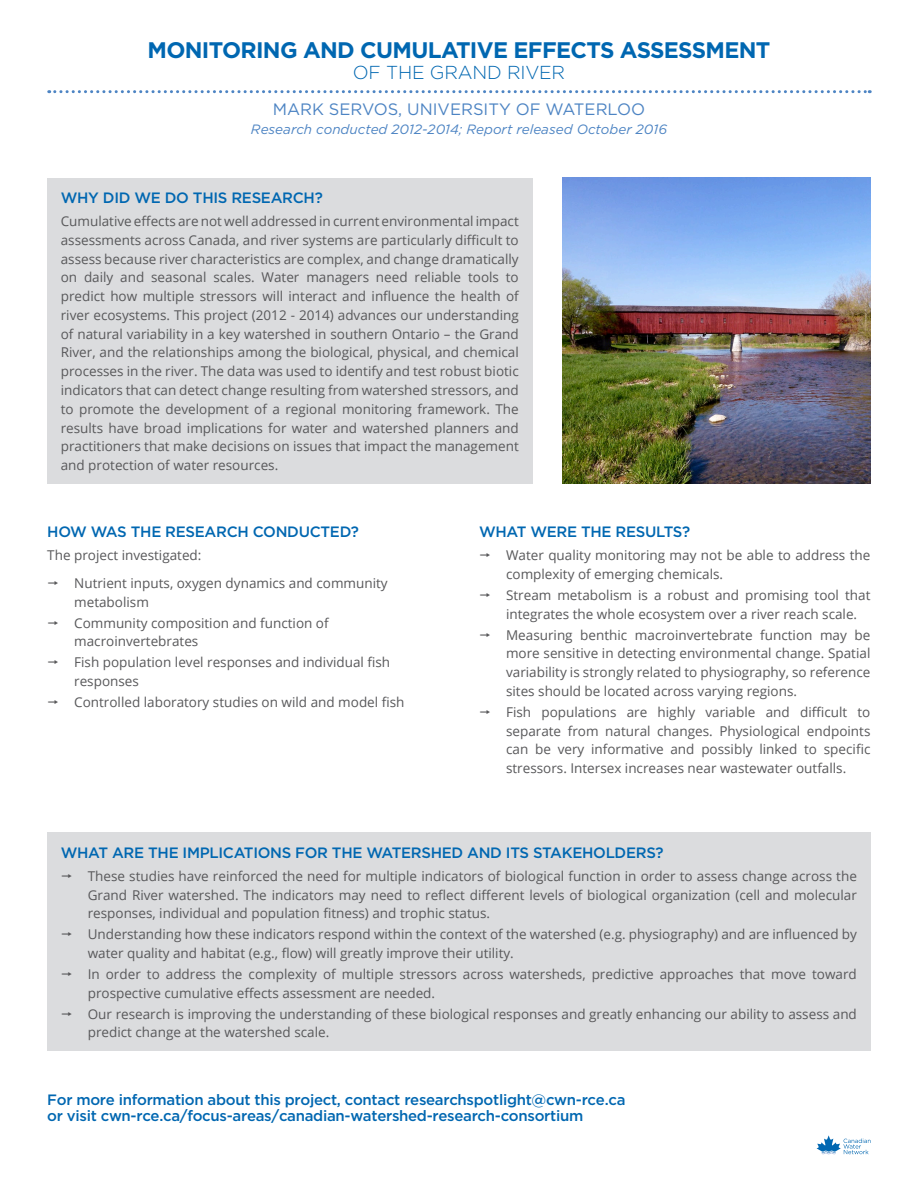
<style>
.page{position:relative;width:918px;height:1188px;background:#fff}
.page>*{position:absolute;margin:0;border:0;box-sizing:border-box;transform-origin:0 0}
.Cover_Top{font:700 22.5px "Gotham";letter-spacing:-.03em;color:#0067b1}
.Cover_Bottom{font:300 18.75px "Gotham";letter-spacing:-.01em;color:#0067b1}
.Study_By_-_Blue{font:16.5px "Gotham";color:#4d84c3}
.Interior_H3{font:500 15px/16.5px "Gotham";letter-spacing:-.02em;color:#0067b1}
.Interior_Body{font:13.5px/18.8px "Open Sans";color:#58585a}
.Study_By_-_Blue-2{font:italic 13.5px "Gotham";color:#4d84c3}
</style>
<div class="page">
<svg style="left:49px;top:90px;width:821px;height:3px"></svg>
<div style="left:47px;top:178px;width:485px;height:305px;background:#dbdcde"></div>
<img style="left:562px;top:178px;width:309px;height:305px">
<div style="left:47px;top:832px;width:823px;height:219px;background:#dbdcde"></div>
<svg style="left:817px;top:1135px;width:54px;height:19px"></svg>
<p class="Cover_Top" style="left:148px;top:36px;width:624px">MONITORING AND CUMULATIVE EFFECTS ASSESSMENT</p>
<p class="Cover_Bottom" style="left:353px;top:61px;width:214px">OF THE GRAND RIVER</p>
<p class="Study_By_-_Blue" style="left:273px;top:98px;width:374px">MARK SERVOS, UNIVERSITY OF WATERLOO</p>
<p class="Study_By_-_Blue-2" style="left:251px;top:120px;width:418px">Research conducted 2012-2014; Report released October 2016</p>
<p class="Interior_H3" style="left:61px;top:189px;width:264px">WHY DID WE DO THIS RESEARCH?</p>
<p class="Interior_Body" style="left:61px;top:212px;width:460px;text-align:justify">Cumulative effects are not well addressed in current environmental impact assessments across Canada, and river systems are particularly difficult to assess because river characteristics are complex, and change dramatically on daily and seasonal scales. Water managers need reliable tools to predict how multiple stressors will interact and influence the health of river ecosystems. This project (2012 - 2014) advances our understanding of natural variability in a key watershed in southern Ontario – the Grand River, and the relationships among the biological, physical, and chemical processes in the river. The data was used to identify and test robust biotic indicators that can detect change resulting from watershed stressors, and to promote the development of a regional monitoring framework. The results have broad implications for water and watershed planners and practitioners that make decisions on issues that impact the management and protection of water resources.</p>
<p class="Interior_H3" style="left:47px;top:524px;width:313px">HOW WAS THE RESEARCH CONDUCTED?</p>
<p class="Interior_Body" style="left:47px;top:546px;width:156px">The project investigated:</p>
<p class="Interior_Body" style="left:74px;top:573px;width:315px">Nutrient inputs, oxygen dynamics and community metabolism</p>
<p class="Interior_Body" style="left:74px;top:613px;width:256px">Community composition and function of macroinvertebrates</p>
<p class="Interior_Body" style="left:74px;top:653px;width:317px">Fish population level responses and individual fish responses</p>
<p class="Interior_Body" style="left:74px;top:692px;width:332px">Controlled laboratory studies on wild and model fish</p>
<p class="Interior_H3" style="left:479px;top:524px;width:213px">WHAT WERE THE RESULTS?</p>
<p class="Interior_Body" style="left:506px;top:546px;width:366px">Water quality monitoring may not be able to address the complexity of emerging chemicals.</p>
<p class="Interior_Body" style="left:506px;top:585px;width:366px">Stream metabolism is a robust and promising tool that integrates the whole ecosystem over a river reach scale.</p>
<p class="Interior_Body" style="left:506px;top:625px;width:366px;text-align:justify">Measuring benthic macroinvertebrate function may be more sensitive in detecting environmental change. Spatial variability is strongly related to physiography, so reference sites should be located across varying regions.</p>
<p class="Interior_Body" style="left:506px;top:702px;width:366px;text-align:justify">Fish populations are highly variable and difficult to separate from natural changes. Physiological endpoints can be very informative and possibly linked to specific stressors. Intersex increases near wastewater outfalls.</p>
<p class="Interior_H3" style="left:61px;top:844px;width:604px">WHAT ARE THE IMPLICATIONS FOR THE WATERSHED AND ITS STAKEHOLDERS?</p>
<p class="Interior_Body" style="left:88px;top:866px;width:771px;text-align:justify">These studies have reinforced the need for multiple indicators of biological function in order to assess change across the Grand River watershed. The indicators may need to reflect different levels of biological organization (cell and molecular responses, individual and population fitness) and trophic status.</p>
<p class="Interior_Body" style="left:88px;top:925px;width:771px">Understanding how these indicators respond within the context of the watershed (e.g. physiography) and are influenced by water quality and habitat (e.g., flow) will greatly improve their utility.</p>
<p class="Interior_Body" style="left:88px;top:964px;width:771px">In order to address the complexity of multiple stressors across watersheds, predictive approaches that move toward prospective cumulative effects assessment are needed.</p>
<p class="Interior_Body" style="left:88px;top:1004px;width:771px">Our research is improving the understanding of these biological responses and greatly enhancing our ability to assess and predict change at the watershed scale.</p>
<p class="Interior_H3" style="left:47px;top:1091px;width:580px">For more information about this project, contact researchspotlight@cwn-rce.ca or visit cwn-rce.ca/focus-areas/canadian-watershed-research-consortium</p>
</div>
